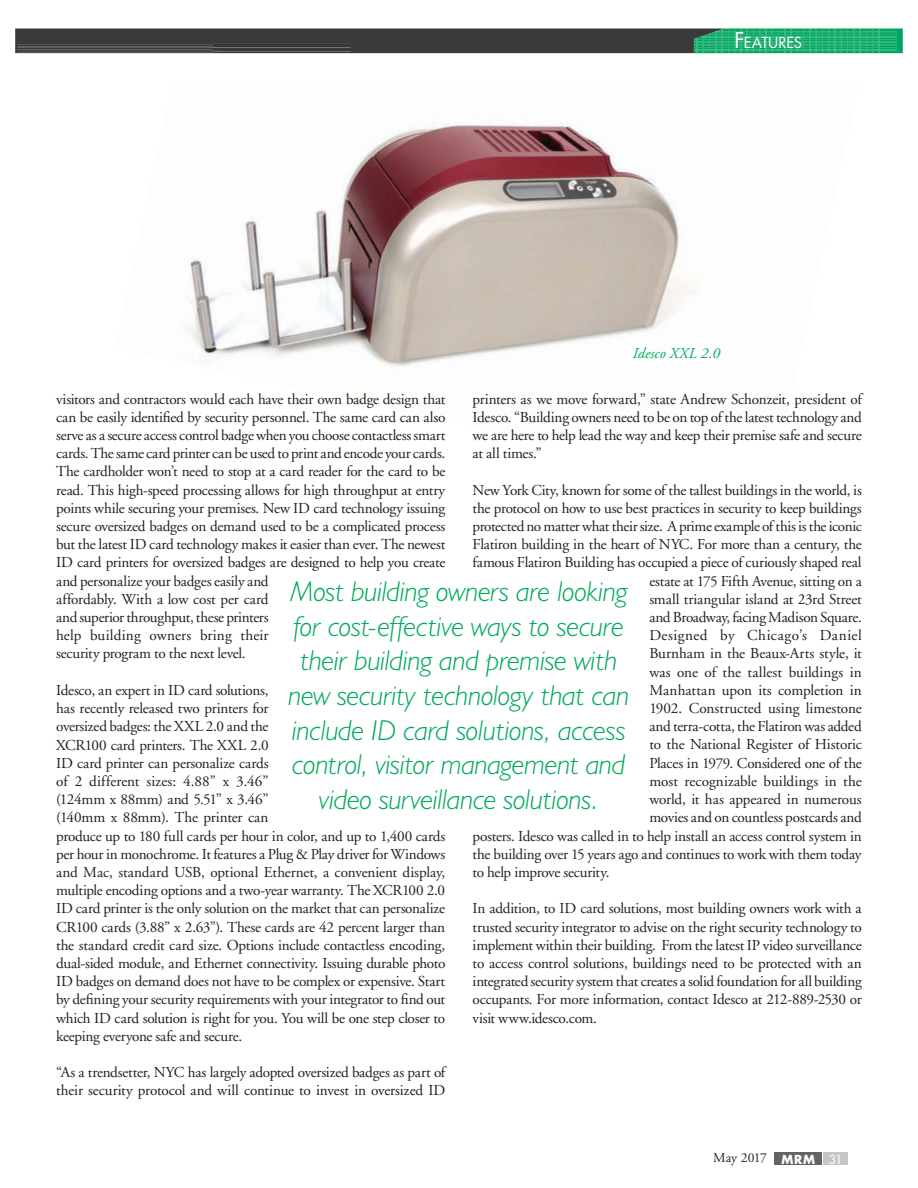
<style>
.page{position:relative;width:918px;height:1188px;background:#fff}
.page>*{position:absolute;margin:0;border:0;box-sizing:border-box;transform-origin:0 0}
.t1{font:italic 300 28.8px/34.7px "Humanist 521 BT";letter-spacing:-.01em;color:#00ab5b;text-align:center}
.t2{font:15.15px/18.1px "Adobe Garamond";letter-spacing:-.015em;color:#231f20}
.t3{font:15.15px "Adobe Garamond";letter-spacing:.005em;color:#231f20}
.t4{font:15.15px "Adobe Garamond";letter-spacing:.03em;color:#231f20}
.t5{font:italic 15.15px "Adobe Garamond";letter-spacing:.01em;color:#00ab5b}
.t6{font:14.85px "Futura";letter-spacing:-.005em;color:#fff}
.t7{font:13.65px "Adobe Garamond";color:#231f20}
.s1{font-size:21.3px}
</style>
<div class="page">
<img style="left:187px;top:123px;width:513px;height:244px">
<svg style="left:15px;top:28px;width:888px;height:25px;background:#3a594d"></svg>
<div style="left:823px;top:1153px;width:25px;height:12px;background:#c4c6c8"></div>
<div style="left:774px;top:1153px;width:48px;height:12px;background:#636466"></div>
<p class="t6" style="left:734px;top:36px;width:69px"><span class="s1">F</span>EATURES</p>
<p class="t5" style="left:632px;top:347px;width:89px">Idesco XXL 2.0</p>
<p class="t2" style="left:473px;top:391px;width:391px;text-align:justify">printers as we move forward,” state Andrew Schonzeit, president of Idesco. “Building owners need to be on top of the latest technology and we are here to help lead the way and keep their premise safe and secure at all times.”</p>
<p class="t2" style="left:473px;top:482px;width:391px">New York City, known for some of the tallest buildings in the world, is</p>
<p class="t2" style="left:473px;top:500px;width:391px">the protocol on how to use best practices in security to keep buildings</p>
<p class="t2" style="left:473px;top:519px;width:391px">protected no matter what their size. A prime example of this is the iconic</p>
<p class="t2" style="left:473px;top:537px;width:391px">Flatiron building in the heart of NYC. For more than a century, the</p>
<p class="t2" style="left:473px;top:555px;width:391px">famous Flatiron Building has occupied a piece of curiously shaped real</p>
<p class="t2" style="left:649px;top:573px;width:214px">estate at 175 Fifth Avenue, sitting on a</p>
<p class="t2" style="left:649px;top:591px;width:214px">small triangular island at 23rd Street</p>
<p class="t2" style="left:649px;top:610px;width:214px">and Broadway, facing Madison Square.</p>
<p class="t4" style="left:649px;top:629px;width:214px">Designed by Chicago’s Daniel</p>
<p class="t2" style="left:649px;top:646px;width:214px">Burnham in the Beaux-Arts style, it</p>
<p class="t3" style="left:649px;top:666px;width:214px">was one of the tallest buildings in</p>
<p class="t2" style="left:649px;top:682px;width:214px">Manhattan upon its completion in</p>
<p class="t2" style="left:649px;top:701px;width:214px">1902. Constructed using limestone</p>
<p class="t2" style="left:649px;top:719px;width:214px">and terra-cotta, the Flatiron was added</p>
<p class="t2" style="left:649px;top:737px;width:214px">to the National Register of Historic</p>
<p class="t2" style="left:649px;top:755px;width:214px">Places in 1979. Considered one of the</p>
<p class="t2" style="left:649px;top:773px;width:214px">most recognizable buildings in the</p>
<p class="t2" style="left:649px;top:792px;width:214px">world, it has appeared in numerous</p>
<p class="t2" style="left:649px;top:810px;width:214px">movies and on countless postcards and</p>
<p class="t2" style="left:473px;top:828px;width:391px">posters. Idesco was called in to help install an access control system in</p>
<p class="t2" style="left:473px;top:846px;width:390px">the building over 15 years ago and continues to work with them today</p>
<p class="t2" style="left:473px;top:864px;width:138px">to help improve security.</p>
<p class="t2" style="left:473px;top:901px;width:391px;text-align:justify">In addition, to ID card solutions, most building owners work with a trusted security integrator to advise on the right security technology to implement within their building. From the latest IP video surveillance to access control solutions, buildings need to be protected with an integrated security system that creates a solid foundation for all building occupants. For more information, contact Idesco at 212-889-2530 or visit www.idesco.com.</p>
<p class="t2" style="left:56px;top:391px;width:391px">visitors and contractors would each have their own badge design that can be easily identified by security personnel. The same card can also serve as a secure access control badge when you choose contactless smart cards. The same card printer can be used to print and encode your cards.<br>The cardholder won’t need to stop at a card reader for the card to be read. This high-speed processing allows for high throughput at entry points while securing your premises. New ID card technology issuing secure oversized badges on demand used to be a complicated process but the latest ID card technology makes it easier than ever. The newest ID card printers for oversized badges are designed to help you create and personalize your badges easily and<br>affordably. With a low cost per card<br>and superior throughput, these printers<br>help building owners bring their<br>security program to the next level.</p>
<p class="t2" style="left:56px;top:682px;width:391px">Idesco, an expert in ID card solutions,<br>has recently released two printers for<br>oversized badges: the XXL 2.0 and the<br>XCR100 card printers. The XXL 2.0<br>ID card printer can personalize cards<br>of 2 different sizes: 4.88” x 3.46”<br>(124mm x 88mm) and 5.51” x 3.46”<br>(140mm x 88mm). The printer can<br>produce up to 180 full cards per hour in color, and up to 1,400 cards per hour in monochrome. It features a Plug &amp; Play driver for Windows and Mac, standard USB, optional Ethernet, a convenient display, multiple encoding options and a two-year warranty. The XCR100 2.0<br>ID card printer is the only solution on the market that can personalize CR100 cards (3.88” x 2.63”). These cards are 42 percent larger than the standard credit card size. Options include contactless encoding, dual-sided module, and Ethernet connectivity. Issuing durable photo ID badges on demand does not have to be complex or expensive. Start by defining your security requirements with your integrator to find out which ID card solution is right for you. You will be one step closer to keeping everyone safe and secure.</p>
<p class="t2" style="left:56px;top:1065px;width:391px">“As a trendsetter, NYC has largely adopted oversized badges as part of their security protocol and will continue to invest in oversized ID</p>
<h1 class="t1" style="left:288px;top:577px;width:343px">Most building owners are looking for cost-effective ways to secure their building and premise with new security technology that can include ID card solutions, access control, visitor management and video surveillance solutions.</h1>
<p class="t7" style="left:713px;top:1152px;width:131px">May 2017 <sub>MRM</sub> <sub>31</sub></p>
</div>
